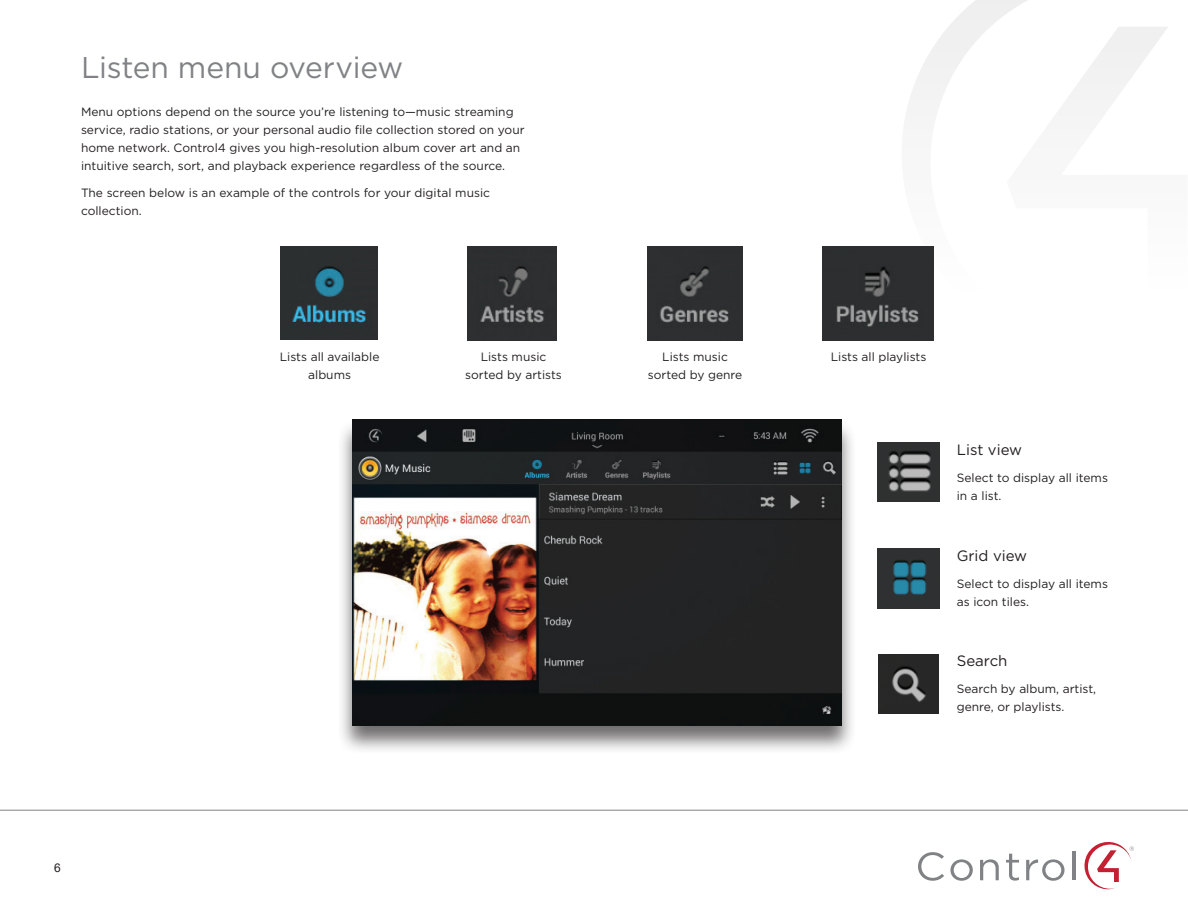
<style>
.page{position:relative;width:1188px;height:918px;background:#fff}
.page>*{position:absolute;margin:0;border:0;box-sizing:border-box;transform-origin:0 0}
.t1{font:30px "Gotham";letter-spacing:-.01em;color:#808285}
.t2{font:15px "Gotham";color:#231f20}
.t3{font:12px/18px "Gotham";color:#231f20}
.t4{font:12px "Arial";color:#231f20}
</style>
<div class="page">
<svg style="left:906px;top:0;width:262px;height:341px"></svg>
<svg style="left:918px;top:852px;width:26px;height:29px"></svg>
<svg style="left:950px;top:859px;width:23px;height:22px"></svg>
<svg style="left:980px;top:859px;width:19px;height:21px"></svg>
<svg style="left:1006px;top:854px;width:13px;height:27px"></svg>
<svg style="left:1026px;top:859px;width:39px;height:22px"></svg>
<hr style="left:1072px;top:851px;width:3px;height:29px;background:#808285">
<svg style="left:1084px;top:842px;width:50px;height:47px"></svg>
<hr style="left:0;top:810px;width:1188px;height:1px;background:#808385">
<div style="left:337px;top:419px;width:520px;height:336px;background:#231f20;opacity:.65"></div>
<img style="left:352px;top:419px;width:490px;height:306px">
<img style="left:878px;top:654px;width:61px;height:60px">
<img style="left:878px;top:549px;width:61px;height:59px">
<img style="left:878px;top:443px;width:61px;height:59px">
<img style="left:280px;top:246px;width:98px;height:94px">
<img style="left:468px;top:246px;width:89px;height:95px">
<img style="left:648px;top:246px;width:94px;height:95px">
<img style="left:823px;top:246px;width:110px;height:95px">
<h1 class="t1" style="left:81px;top:48px;width:324px">Listen menu overview</h1>
<p class="t3" style="left:81px;top:103px;width:445px">Menu options depend on the source you’re listening to—music streaming service, radio stations, or your personal audio file collection stored on your home network. Control4 gives you high-resolution album cover art and an intuitive search, sort, and playback experience regardless of the source.</p>
<p class="t3" style="left:81px;top:184px;width:411px">The screen below is an example of the controls for your digital music collection.</p>
<p class="t3" style="left:280px;top:347px;width:101px;text-align:center">Lists all available albums</p>
<p class="t3" style="left:662px;top:347px;width:67px">Lists music</p>
<p class="t3" style="left:831px;top:347px;width:97px">Lists all playlists</p>
<p class="t3" style="left:465px;top:347px;width:98px;text-align:center">Lists music sorted by artists</p>
<p class="t3" style="left:648px;top:365px;width:96px">sorted by genre</p>
<p class="t2" style="left:957px;top:440px;width:67px">List view</p>
<p class="t3" style="left:957px;top:468px;width:153px">Select to display all items in a list.</p>
<p class="t2" style="left:957px;top:546px;width:72px">Grid view</p>
<p class="t3" style="left:957px;top:574px;width:153px">Select to display all items as icon tiles.</p>
<p class="t2" style="left:957px;top:652px;width:52px">Search</p>
<p class="t3" style="left:957px;top:680px;width:141px">Search by album, artist, genre, or playlists.</p>
<p class="t4" style="left:54px;top:860px;width:8px">6</p>
</div>
